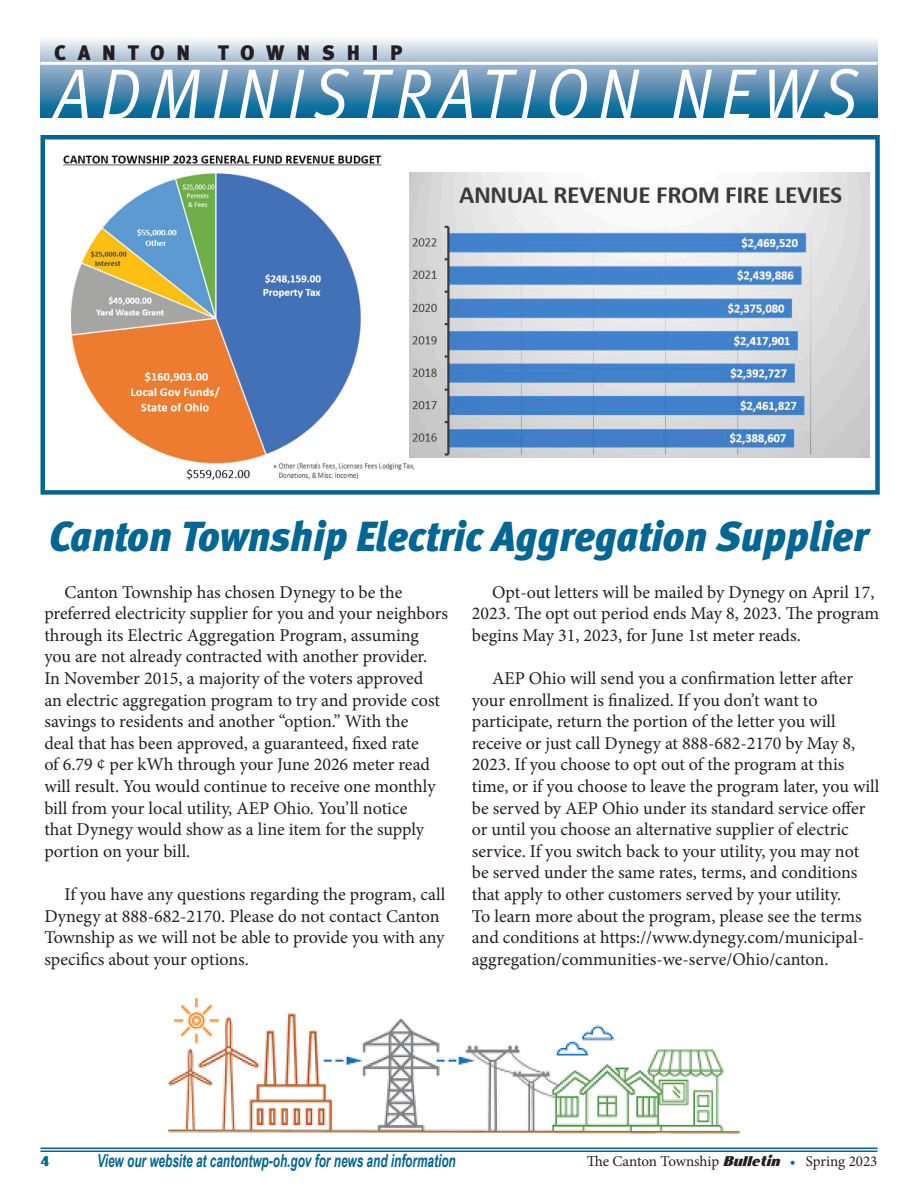
<style>
.page{position:relative;width:918px;height:1188px;background:#fff}
.page>*{position:absolute;margin:0;border:0;box-sizing:border-box;transform-origin:0 0}
.t1{font:italic 72px "Meta Pro";letter-spacing:.13em;color:#fff;scale:.9 1}
.t2{font:italic 900 42px "Meta Pro";letter-spacing:-.005em;color:#006693;scale:.95 1}
.t3{font:900 21px "Meta Pro";letter-spacing:.56em;color:#231f20}
.t4{font:18px/21.6px "Minion Pro";color:#231f20}
.t5{font:italic 700 18px "Arial Narrow";color:#006693;scale:.8 1}
.t6{font:15px "Minion Pro";letter-spacing:-.005em;color:#231f20}
.t7{font:15px "Boca Raton ICG Solid";color:#006693}
.s1{font-family:"Boca Raton ICG Solid";font-style:italic}
.s2{color:#006693}
</style>
<div class="page">
<hr style="left:40px;top:1148px;width:838px;height:1px;background:#006693">
<hr style="left:40px;top:1151px;width:838px;height:1px;background:#006693">
<div style="left:40px;top:37px;width:838px;height:81px;background:linear-gradient(to bottom,#f8eef6,#005a8c)"></div>
<hr style="left:40px;top:62px;width:838px;height:3px;background:#fff">
<div style="left:40px;top:135px;width:840px;height:360px;border:4px solid #006693"></div>
<img style="left:63px;top:155px;width:347px;height:325px">
<div style="left:335px;top:410px;width:165px;height:60px;background:#fff"></div>
<img style="left:269px;top:460px;width:146px;height:20px">
<img style="left:168px;top:999px;width:572px;height:136px">
<img style="left:410px;top:172px;width:459px;height:285px">
<p class="t3" style="left:54px;top:39px;width:137px">CANTON</p>
<p class="t3" style="left:218px;top:39px;width:186px">TOWNSHIP</p>
<h1 class="t1" style="left:54px;top:49px;width:895px">ADMINISTRATION NEWS</h1>
<h2 class="t2" style="left:50px;top:510px;width:863px">Canton Township Electric Aggregation Supplier</h2>
<p class="t4" style="left:44px;top:581px;width:405px;text-indent:20px">Canton Township has chosen Dynegy to be the preferred electricity supplier for you and your neighbors through its Electric Aggregation Program, assuming you are not already contracted with another provider.<br>In November 2015, a majority of the voters approved<br>an electric aggregation program to try and provide cost savings to residents and another “option.” With the<br>deal that has been approved, a guaranteed, fixed rate<br>of 6.79 ¢ per kWh through your June 2026 meter read will result. You would continue to receive one monthly bill from your local utility, AEP Ohio. You’ll notice<br>that Dynegy would show as a line item for the supply portion on your bill.</p>
<p class="t4" style="left:44px;top:883px;width:403px;text-indent:20px">If you have any questions regarding the program, call Dynegy at 888-682-2170. Please do not contact Canton Township as we will not be able to provide you with any specifics about your options.</p>
<p class="t4" style="left:472px;top:581px;width:409px;text-indent:20px">Opt-out letters will be mailed by Dynegy on April 17,<br>2023. The opt out period ends May 8, 2023. The program begins May 31, 2023, for June 1st meter reads.</p>
<p class="t4" style="left:472px;top:668px;width:409px;text-indent:20px">AEP Ohio will send you a confirmation letter after your enrollment is finalized. If you don’t want to participate, return the portion of the letter you will receive or just call Dynegy at 888-682-2170 by May 8, 2023. If you choose to opt out of the program at this time, or if you choose to leave the program later, you will be served by AEP Ohio under its standard service offer or until you choose an alternative supplier of electric service. If you switch back to your utility, you may not be served under the same rates, terms, and conditions that apply to other customers served by your utility.<br>To learn more about the program, please see the terms and conditions at https://www.dynegy.com/municipal&shy;aggregation/communities-we-serve/Ohio/canton.</p>
<p class="t7" style="left:40px;top:1152px;width:11px">4</p>
<p class="t5" style="left:97px;top:1147px;width:450px">View our website at cantontwp-oh.gov for news and information</p>
<p class="t6" style="left:587px;top:1151px;width:292px">The Canton Township <span class="s1">Bulletin</span> <span class="s2">•</span> Spring 2023</p>
</div>
